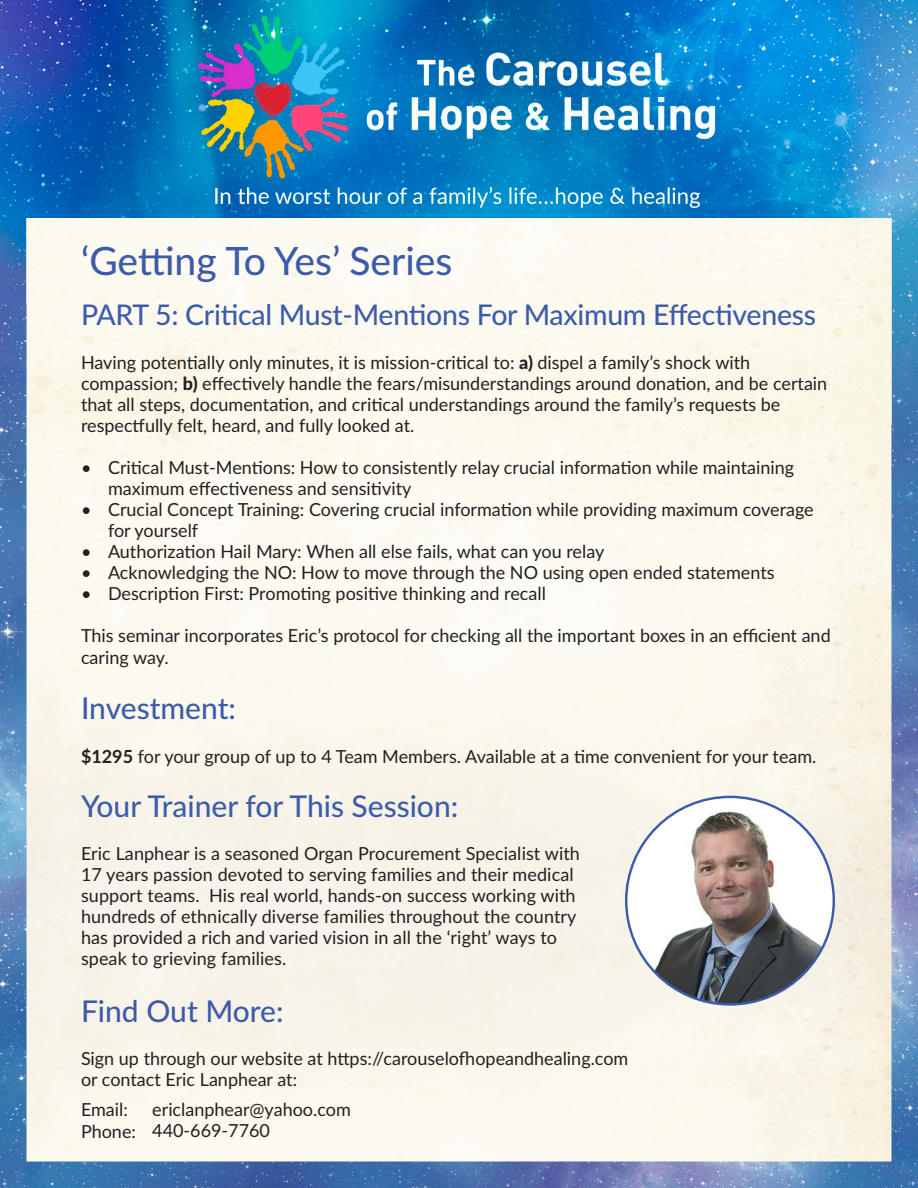
<style>
.page{position:relative;width:918px;height:1188px;background:#fff}
.page>*{position:absolute;margin:0;border:0;box-sizing:border-box;transform-origin:0 0}
.t1{font:500 39px "Lato";color:#3c5ba9}
.t2{font:500 30px "Lato";color:#3c5ba9}
.t3{font:500 28.5px "Lato";letter-spacing:-.01em;color:#3c5ba9}
.t4{font:18px/21px "Lato";color:#231f20}
.s1{font-weight:800}
.s2{font-weight:700}
</style>
<div class="page">
<img style="left:0;top:0;width:918px;height:1188px">
<img style="left:624px;top:793px;width:212px;height:214px">
<h1 class="t1" style="left:81px;top:233px;width:373px">‘Getting To Yes’ Series</h1>
<h3 class="t3" style="left:81px;top:294px;width:737px">PART 5: Critical Must-Mentions For Maximum Effectiveness</h3>
<p class="t4" style="left:81px;top:351px;width:748px">Having potentially only minutes, it is mission-critical to: <span class="s1">a)</span> dispel a family’s shock with compassion; <span class="s1">b)</span> effectively handle the fears/misunderstandings around donation, and be certain that all steps, documentation, and critical understandings around the family’s requests be respectfully felt, heard, and fully looked at.</p>
<p class="t4" style="left:108px;top:456px;width:688px;text-indent:-27px">• Critical Must-Mentions: How to consistently relay crucial information while maintaining maximum effectiveness and sensitivity</p>
<p class="t4" style="left:108px;top:498px;width:707px;text-indent:-27px">• Crucial Concept Training: Covering crucial information while providing maximum coverage for yourself</p>
<p class="t4" style="left:81px;top:540px;width:525px">• Authorization Hail Mary: When all else fails, what can you relay</p>
<p class="t4" style="left:81px;top:561px;width:695px">• Acknowledging the NO: How to move through the NO using open ended statements</p>
<p class="t4" style="left:81px;top:582px;width:466px">• Description First: Promoting positive thinking and recall</p>
<p class="t4" style="left:81px;top:623px;width:751px;line-height:22.2px">This seminar incorporates Eric’s protocol for checking all the important boxes in an efficient and caring way.</p>
<h2 class="t2" style="left:81px;top:686px;width:157px">Investment:</h2>
<p class="t4" style="left:81px;top:746px;width:737px"><span class="s2">$1295</span> for your group of up to 4 Team Members. Available at a time convenient for your team.</p>
<h2 class="t2" style="left:81px;top:785px;width:379px">Your Trainer for This Session:</h2>
<p class="t4" style="left:81px;top:842px;width:501px">Eric Lanphear is a seasoned Organ Procurement Specialist with 17 years passion devoted to serving families and their medical support teams. His real world, hands-on success working with hundreds of ethnically diverse families throughout the country has provided a rich and varied vision in all the ‘right’ ways to speak to grieving families.</p>
<h2 class="t2" style="left:81px;top:990px;width:204px">Find Out More:</h2>
<p class="t4" style="left:81px;top:1048px;width:549px">Sign up through our website at https://carouselofhopeandhealing.com or contact Eric Lanphear at:</p>
<p class="t4" style="left:81px;top:1099px;width:57px">Email:<br>Phone:</p>
<p class="t4" style="left:152px;top:1099px;width:200px">ericlanphear@yahoo.com<br>440-669-7760</p>
</div>
